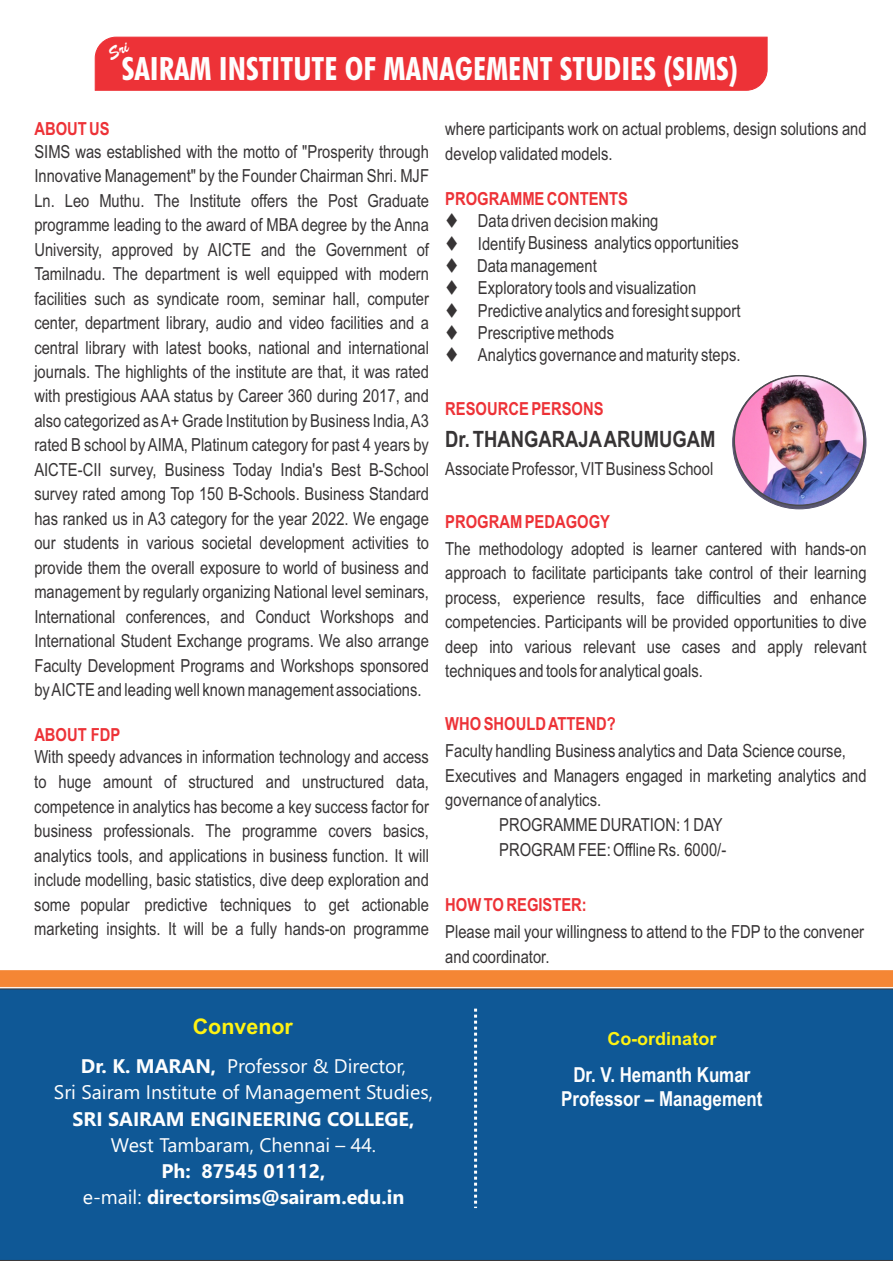
<style>
.page{position:relative;width:893px;height:1263px;background:#fff}
.page>*{position:absolute;margin:0;border:0;box-sizing:border-box;transform-origin:0 0}
.t1{font:700 condensed 32.1px "Futura BT";color:#fefefe}
.t2{font:700 22.5px "Arial Narrow";color:#373435}
.t3{font:700 21.45px "Arial";color:#fff212}
.t4{font:700 20.7px/23.5px "Arial Narrow";color:#fefefe;text-align:center}
.t5{font:19.65px/26.2px "Segoe UI";color:#fefefe;text-align:center}
.t6{font:700 19.65px/26.2px "Segoe UI";color:#fefefe;text-align:center}
.t7{font:18px/24.5px "Arial Narrow";color:#373435;text-align:justify}
.t8{font:700 18px "Arial Narrow";color:#ed3237}
.t9{font:700 18px "Arial";color:#fff212}
.s1{font-weight:700}
.s2{font-weight:400}
</style>
<div class="page">
<svg style="left:733px;top:376px;width:133px;height:133px"></svg>
<div style="left:0;top:989px;width:893px;height:271px;background:#0f5896"></div>
<div style="left:0;top:970px;width:893px;height:17px;background:#f58634"></div>
<svg style="left:474px;top:1009px;width:3px;height:199px"></svg>
<img style="left:734px;top:376px;width:130px;height:129px;border-radius:50%">
<div style="left:95px;top:37px;width:672px;height:54px;background:#ed3237"></div>
<h1 class="t1" style="left:122px;top:55px;width:618px">SAIRAM INSTITUTE OF MANAGEMENT STUDIES (SIMS)</h1>
<p class="t7" style="left:445px;top:118px;width:423px">where participants work on actual problems, design solutions and develop validated models.</p>
<p class="t8" style="left:445px;top:185px;width:184px">PROGRAMME CONTENTS</p>
<p class="t7" style="left:445px;top:210px;width:215px">▼ Data driven decision making</p>
<p class="t7" style="left:445px;top:232px;width:295px">▼ IdentifyBusiness analytics opportunities</p>
<p class="t8" style="left:34px;top:115px;width:77px">ABOUT US</p>
<p class="t7" style="left:34px;top:141px;width:396px">SIMS was established with the motto of "Prosperity through Innovative Management" by the Founder Chairman Shri. MJF Ln. Leo Muthu. The Institute offers the Post Graduate programme leading to the award of MBA degree by the Anna University, approved by AICTE and the Government of Tamilnadu. The department is well equipped with modern facilities such as syndicate room, seminar hall, computer center, department library, audio and video facilities and a central library with latest books, national and international journals. The highlights of the institute are that, it was rated with prestigious AAA status by Career 360 during 2017, and also categorized as A+ Grade Institution by Business India, A3 rated B school by AIMA, Platinum category for past 4 years by AICTE-CII survey, Business Today India's Best B-School survey rated among Top 150 B-Schools. Business Standard has ranked us in A3 category for the year 2022. We engage our students in various societal development activities to provide them the overall exposure to world of business and management by regularly organizing National level seminars, International conferences, and Conduct Workshops and International Student Exchange programs. We also arrange Faculty Development Programs and Workshops sponsored by AICTE and leading well known management associations.</p>
<p class="t7" style="left:445px;top:255px;width:153px">▼ Data management</p>
<p class="t7" style="left:445px;top:277px;width:252px">▼ Exploratory tools and visualization</p>
<p class="t7" style="left:445px;top:300px;width:297px">▼ Predictive analytics and foresight support</p>
<p class="t7" style="left:445px;top:322px;width:170px">▼ Prescriptive methods</p>
<p class="t7" style="left:445px;top:344px;width:297px">▼ Analytics governance and maturity steps.</p>
<p class="t8" style="left:445px;top:395px;width:160px">RESOURCE PERSONS</p>
<p class="t2" style="left:445px;top:422px;width:272px">Dr. THANGARAJA ARUMUGAM</p>
<p class="t7" style="left:445px;top:458px;width:270px">Associate Professor, VIT Business School</p>
<p class="t8" style="left:445px;top:508px;width:166px">PROGRAM PEDAGOGY</p>
<p class="t7" style="left:445px;top:538px;width:423px">The methodology adopted is learner cantered with hands-on approach to facilitate participants take control of their learning process, experience results, face difficulties and enhance competencies. Participants will be provided opportunities to dive deep into various relevant use cases and apply relevant techniques and tools for analytical goals.</p>
<p class="t8" style="left:34px;top:721px;width:88px">ABOUT FDP</p>
<p class="t7" style="left:34px;top:746px;width:396px">With speedy advances in information technology and access</p>
<p class="t7" style="left:34px;top:771px;width:396px">to huge amount of structured and unstructured data, competence in analytics has become a key success factor for business professionals. The programme covers basics, analytics tools, and applications in business function. It will include modelling, basic statistics, dive deep exploration and some popular predictive techniques to get actionable marketing insights. It will be a fully hands-on programme</p>
<p class="t8" style="left:445px;top:710px;width:172px">WHO SHOULD ATTEND?</p>
<p class="t7" style="left:445px;top:740px;width:402px">Faculty handling Business analytics and Data Science course,</p>
<p class="t7" style="left:445px;top:765px;width:423px">Executives and Managers engaged in marketing analytics and</p>
<p class="t7" style="left:445px;top:789px;width:157px">governance of analytics.</p>
<p class="t7" style="left:499px;top:814px;width:225px">PROGRAMME DURATION: 1 DAY</p>
<p class="t7" style="left:499px;top:839px;width:228px">PROGRAM FEE: Offline Rs. 6000/-</p>
<p class="t8" style="left:445px;top:891px;width:143px">HOW TO REGISTER:</p>
<p class="t7" style="left:445px;top:921px;width:420px">Please mail your willingness to attend to the FDP to the convener and coordinator.</p>
<p class="t3" style="left:193px;top:1018px;width:102px">Convenor</p>
<p class="t5" style="left:54px;top:1055px;width:380px"><span class="s1">Dr. K. MARAN,</span> Professor &amp; Director,<br>Sri Sairam Institute of Management Studies,</p>
<p class="t6" style="left:73px;top:1107px;width:343px">SRI SAIRAM ENGINEERING COLLEGE,</p>
<p class="t5" style="left:111px;top:1133px;width:267px">West Tambaram, Chennai – 44.</p>
<p class="t6" style="left:83px;top:1160px;width:323px">Ph: 87545 01112,<br><span class="s2">e-mail:</span> directorsims@sairam.edu.in</p>
<p class="t9" style="left:607px;top:1032px;width:110px">Co-ordinator</p>
<p class="t4" style="left:561px;top:1062px;width:203px">Dr. V. Hemanth Kumar<br>Professor – Management</p>
</div>
